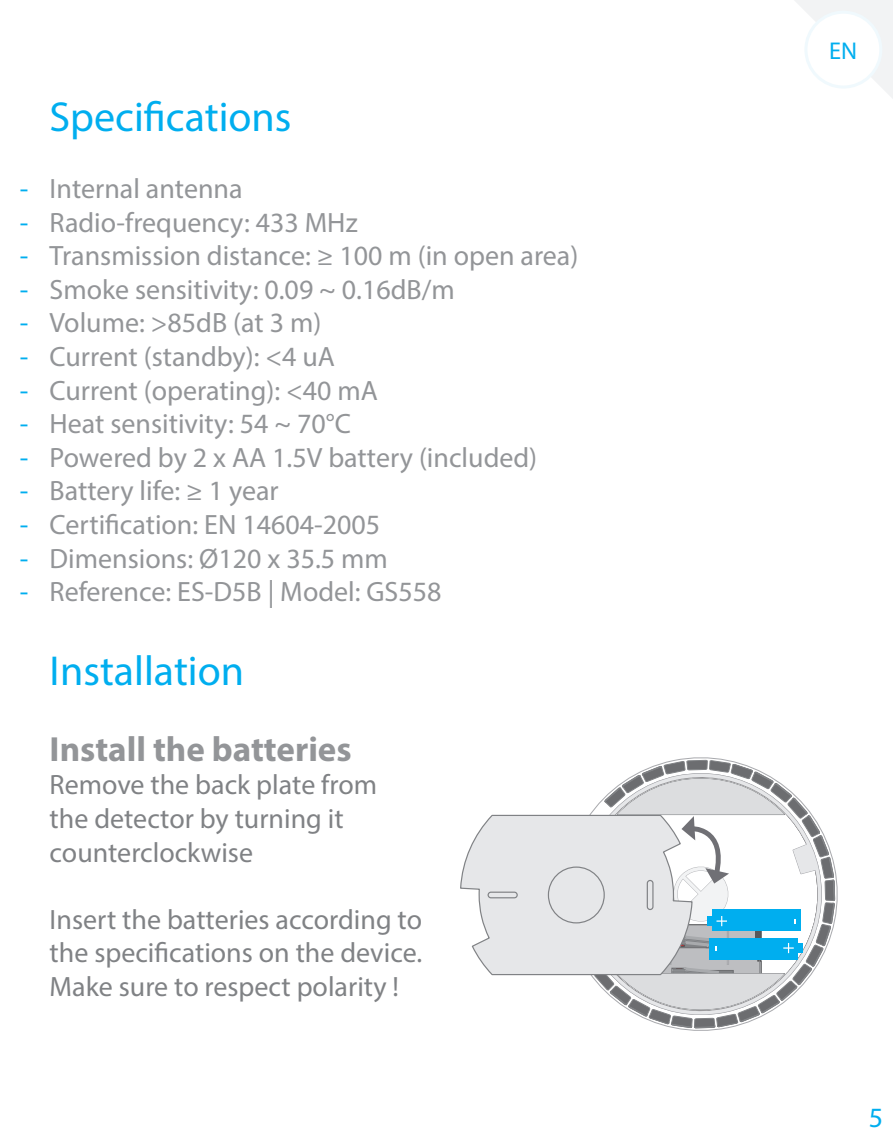
<style>
.page{position:relative;width:893px;height:1141px;background:#fff}
.page>*{position:absolute;margin:0;border:0;box-sizing:border-box;transform-origin:0 0}
.t1{font:42px "Myriad Pro";color:#00aeef}
.t2{font:700 35px "Myriad Pro";color:#939598}
.t3{font:28px "Myriad Pro";color:#939598}
.t4{font:28px/33.6px "Myriad Pro";color:#808285}
.t5{font:28px "Myriad Pro";color:#00aeef}
.t6{font:24.5px "Myriad Pro";color:#00aeef}
.s1{color:#00aeef}
</style>
<div class="page">
<svg style="left:795px;top:0;width:98px;height:98px"></svg>
<div style="left:806px;top:12px;width:75px;height:75px;background:#fff;border-radius:50%"></div>
<div style="left:804px;top:11px;width:78px;height:78px;border:3px solid #f0f9fd;border-radius:50%"></div>
<svg style="left:460px;top:757px;width:375px;height:274px"></svg>
<h1 class="t1" style="left:50px;top:91px;width:243px">Specifications</h1>
<p class="t3" style="left:20px;top:171px;width:224px"><span class="s1">-</span> Internal antenna</p>
<p class="t3" style="left:20px;top:205px;width:339px"><span class="s1">-</span> Radio-frequency: 433 MHz</p>
<p class="t3" style="left:20px;top:238px;width:560px"><span class="s1">-</span> Transmission distance: ≥ 100 m (in open area)</p>
<p class="t3" style="left:20px;top:272px;width:436px"><span class="s1">-</span> Smoke sensitivity: 0.09 ~ 0.16dB/m</p>
<p class="t3" style="left:20px;top:306px;width:303px"><span class="s1">-</span> Volume: &gt;85dB (at 3 m)</p>
<p class="t3" style="left:20px;top:339px;width:317px"><span class="s1">-</span> Current (standby): &lt;4 uA</p>
<p class="t3" style="left:20px;top:373px;width:360px"><span class="s1">-</span> Current (operating): &lt;40 mA</p>
<p class="t3" style="left:20px;top:406px;width:333px"><span class="s1">-</span> Heat sensitivity: 54 ~ 70°C</p>
<p class="t3" style="left:20px;top:440px;width:519px"><span class="s1">-</span> Powered by 2 x AA 1.5V battery (included)</p>
<p class="t3" style="left:20px;top:474px;width:260px"><span class="s1">-</span> Battery life: ≥ 1 year</p>
<p class="t3" style="left:20px;top:507px;width:362px"><span class="s1">-</span> Certification: EN 14604-2005</p>
<p class="t3" style="left:20px;top:541px;width:370px"><span class="s1">-</span> Dimensions: Ø120 x 35.5 mm</p>
<p class="t3" style="left:20px;top:574px;width:423px"><span class="s1">-</span> Reference: ES-D5B | Model: GS558</p>
<h1 class="t1" style="left:50px;top:645px;width:196px">Installation</h1>
<p class="t2" style="left:50px;top:726px;width:304px">Install the batteries</p>
<p class="t4" style="left:50px;top:768px;width:329px">Remove the back plate from the detector by turning it counterclockwise</p>
<p class="t4" style="left:50px;top:902px;width:374px;text-align:justify">Insert the batteries according to the specifications on the device.<br>Make sure to respect polarity !</p>
<p class="t6" style="left:829px;top:35px;width:29px">EN</p>
<p class="t5" style="left:869px;top:1100px;width:16px">5</p>
</div>
